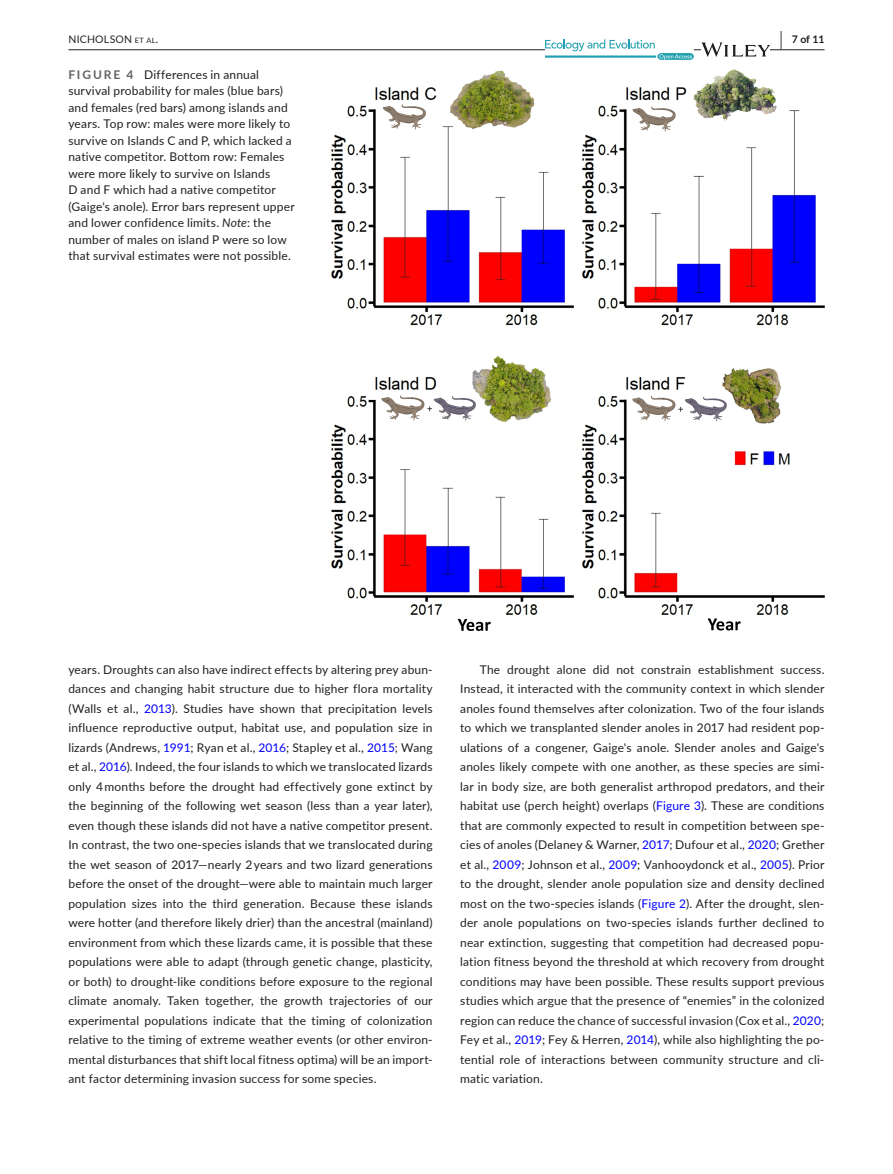
<style>
.page{position:relative;width:893px;height:1174px;background:#fff}
.page>*{position:absolute;margin:0;border:0;box-sizing:border-box;transform-origin:0 0}
.t1{font:12px/19.5px "Lato";letter-spacing:.015em;color:#231f20;text-align:justify}
.t2{font:10.5px "Lato";letter-spacing:.02em;color:#231f20}
.t3{font:700 10.5px "Lato";color:#231f20}
.s1{font-size:7.35px}
.s2{font-size:19.5px}
.s3{font-weight:700;color:#636366}
.s4{font-style:italic}
.s5{color:#00f}
</style>
<div class="page">
<hr style="left:68px;top:49px;width:756px;height:1px;background:#231f20">
<svg style="left:545px;top:39px;width:149px;height:21px"></svg>
<svg style="left:701px;top:42px;width:69px;height:15px"></svg>
<img style="left:331px;top:69px;width:493px;height:562px">
<p class="t2" style="left:68px;top:31px;width:91px">NICHOLSON <span class="s1">et al</span>.</p>
<p class="t3" style="left:780px;top:31px;width:46px"><span class="s2">|</span> 7 of 11</p>
<p class="t1" style="left:68px;top:66px;width:228px;line-height:16.5px;text-align:left"><span class="s3">FIGURE 4</span> Differences in annual survival probability for males (blue bars) and females (red bars) among islands and years. Top row: males were more likely to survive on Islands C and P, which lacked a native competitor. Bottom row: Females were more likely to survive on Islands<br>D and F which had a native competitor (Gaige's anole). Error bars represent upper and lower confidence limits. <span class="s4">Note</span>: the number of males on island P were so low that survival estimates were not possible.</p>
<p class="t1" style="left:68px;top:659px;width:366px">years. Droughts can also have indirect effects by altering prey abun&shy;dances and changing habit structure due to higher flora mortality (Walls et al., <span class="s5">2013</span>). Studies have shown that precipitation levels influence reproductive output, habitat use, and population size in lizards (Andrews, <span class="s5">1991</span>; Ryan et al., <span class="s5">2016</span>; Stapley et al., <span class="s5">2015</span>; Wang et al., <span class="s5">2016</span>). Indeed, the four islands to which we translocated lizards only 4 months before the drought had effectively gone extinct by the beginning of the following wet season (less than a year later), even though these islands did not have a native competitor present.<br>In contrast, the two one-species islands that we translocated during the wet season of 2017—nearly 2 years and two lizard generations before the onset of the drought—were able to maintain much larger population sizes into the third generation. Because these islands were hotter (and therefore likely drier) than the ancestral (mainland) environment from which these lizards came, it is possible that these populations were able to adapt (through genetic change, plasticity, or both) to drought-like conditions before exposure to the regional climate anomaly. Taken together, the growth trajectories of our experimental populations indicate that the timing of colonization relative to the timing of extreme weather events (or other environ&shy;mental disturbances that shift local fitness optima) will be an import&shy;ant factor determining invasion success for some species.</p>
<p class="t1" style="left:460px;top:659px;width:366px;text-indent:20px">The drought alone did not constrain establishment success.<br>Instead, it interacted with the community context in which slender anoles found themselves after colonization. Two of the four islands to which we transplanted slender anoles in 2017 had resident pop&shy;ulations of a congener, Gaige's anole. Slender anoles and Gaige's anoles likely compete with one another, as these species are simi&shy;lar in body size, are both generalist arthropod predators, and their habitat use (perch height) overlaps (<span class="s5">Figure 3</span>). These are conditions that are commonly expected to result in competition between spe&shy;cies of anoles (Delaney &amp; Warner, <span class="s5">2017</span>; Dufour et al., <span class="s5">2020</span>; Grether et al., <span class="s5">2009</span>; Johnson et al., <span class="s5">2009</span>; Vanhooydonck et al., <span class="s5">2005</span>). Prior to the drought, slender anole population size and density declined most on the two-species islands (<span class="s5">Figure 2</span>). After the drought, slen&shy;der anole populations on two-species islands further declined to near extinction, suggesting that competition had decreased popu&shy;lation fitness beyond the threshold at which recovery from drought conditions may have been possible. These results support previous studies which argue that the presence of “enemies” in the colonized region can reduce the chance of successful invasion (Cox et al., <span class="s5">2020</span>; Fey et al., <span class="s5">2019</span>; Fey &amp; Herren, <span class="s5">2014</span>), while also highlighting the po&shy;tential role of interactions between community structure and cli&shy;matic variation.</p>
</div>
